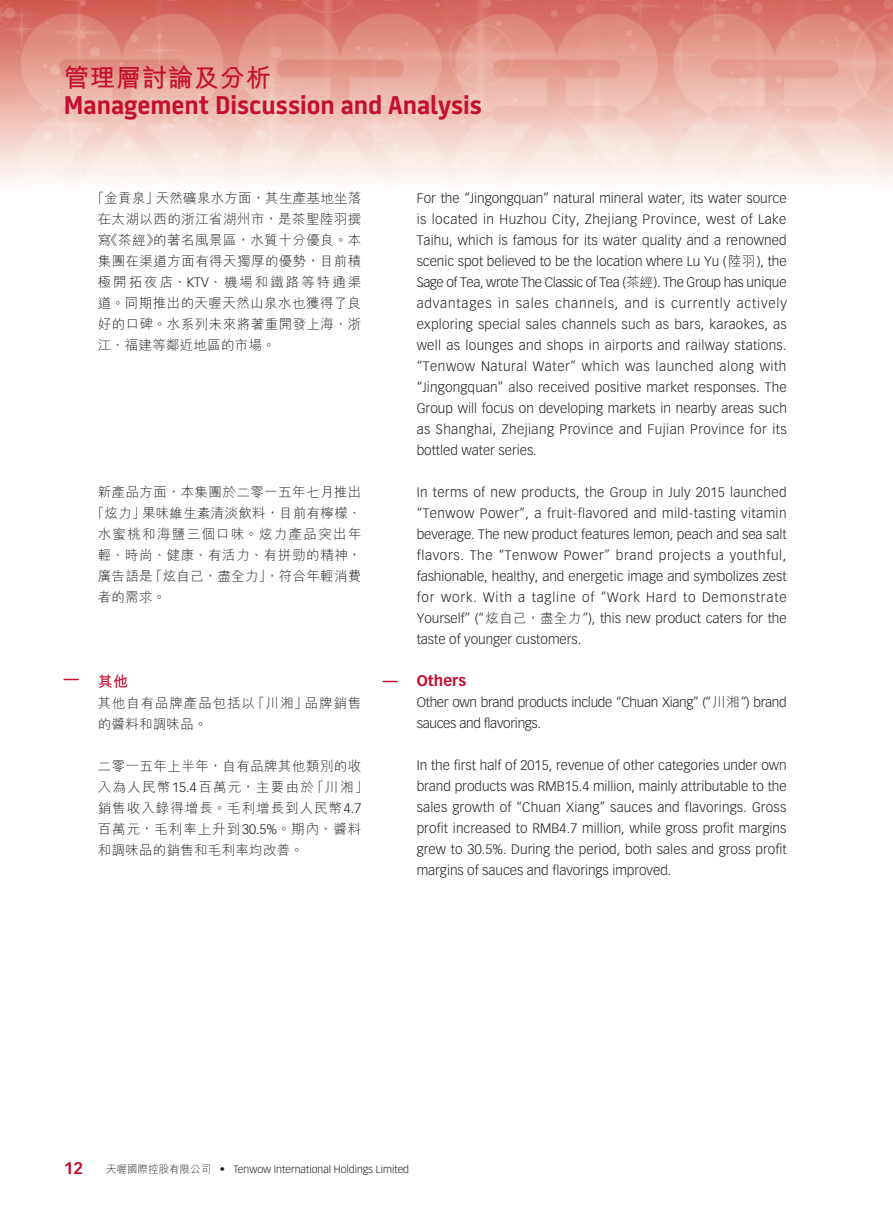
<style>
.page{position:relative;width:893px;height:1212px;background:#fff}
.page>*{position:absolute;margin:0;border:0;box-sizing:border-box;transform-origin:0 0}
.t1{font:700 25.5px "Battersea";color:#c3102f}
.t2{font:700 25.5px "M Hei HK";letter-spacing:.02em;color:#c3102f}
.t3{font:700 16.5px "Vectora LT Std";color:#c3102f}
._02_H2_E{font:700 15px "Vectora LT Std";color:#c3102f}
._002_H2_C{font:700 15px "M Hei HK";color:#c3102f}
._00_txt_E{font:300 13.5px/21px "Vectora LT Std";color:#231f20;text-align:justify}
._000_txt_C{font:300 13.5px/21px "M Hei HK";letter-spacing:.03em;color:#231f20;text-align:justify}
._000_txt_C-2{font:300 13.5px/21px "M Hei HK";letter-spacing:.07em;color:#231f20}
._00_txt_E-2{font:300 13.5px/21px "Vectora LT Std";letter-spacing:-.02em;color:#231f20}
._000_txt_C-3{font:300 13.5px/21px "M Hei HK";letter-spacing:.065em;color:#231f20}
._000_txt_C-4{font:300 13.5px "M Hei HK";letter-spacing:.095em;color:#231f20}
.t4{font:300 10.5px "Vectora LT Std";color:#231f20}
.s1{font-family:"Vectora LT Std"}
.s2{font-family:"M Hei HK"}
</style>
<div class="page">
<img style="left:0;top:0;width:893px;height:181px">
<h1 class="t2" style="left:64px;top:59px;width:209px">管理層討論及分析</h1>
<h1 class="t1" style="left:64px;top:89px;width:420px">Management Discussion and Analysis</h1>
<p class="_000_txt_C" style="left:98px;top:188px;width:265px;text-indent:-7px">「金貢泉」天然礦泉水方面，其生產基地坐落在太湖以西的浙江省湖州市，是茶聖陸羽撰寫《茶經》的著名風景區，水質十分優良。本集團在渠道方面有得天獨厚的優勢，目前積極開拓夜店、<span class="s1">KTV</span>、機場和鐵路等特通渠道。同期推出的天喔天然山泉水也獲得了良好的口碑。水系列未來將著重開發上海、浙江、福建等鄰近地區的市場。</p>
<p class="_000_txt_C" style="left:98px;top:482px;width:265px">新產品方面，本集團於二零一五年七月推出</p>
<p class="_000_txt_C" style="left:91px;top:503px;width:272px">「炫力」果味維生素清淡飲料，目前有檸檬、</p>
<p class="_000_txt_C-4" style="left:98px;top:528px;width:265px">水蜜桃和海鹽三個口味。炫力產品突出年</p>
<p class="_000_txt_C" style="left:98px;top:545px;width:265px">輕、時尚、健康、有活力、有拼勁的精神，</p>
<p class="_000_txt_C" style="left:98px;top:566px;width:265px">廣告語是「炫自己，盡全力」，符合年輕消費</p>
<p class="_000_txt_C" style="left:98px;top:587px;width:70px">者的需求。</p>
<p class="_002_H2_C" style="left:64px;top:670px;width:66px"><span class="s1">—</span> 其他</p>
<p class="_000_txt_C-3" style="left:98px;top:692px;width:265px">其他自有品牌產品包括以「川湘」品牌銷售的醬料和調味品。</p>
<p class="_000_txt_C-2" style="left:98px;top:755px;width:272px">二零一五年上半年，自有品牌其他類別的收入為人民幣<span class="s1">15.4</span>百萬元，主要由於「川湘」銷售收入錄得增長。毛利增長到人民幣<span class="s1">4.7</span>百萬元，毛利率上升到<span class="s1">30.5%</span>。期內，醬料和調味品的銷售和毛利率均改善。</p>
<p class="_00_txt_E" style="left:417px;top:187px;width:372px">For the “Jingongquan” natural mineral water, its water source is located in Huzhou City, Zhejiang Province, west of Lake Taihu, which is famous for its water quality and a renowned scenic spot believed to be the location where Lu Yu (<span class="s2">陸羽</span>), the Sage of Tea, wrote The Classic of Tea (<span class="s2">茶經</span>). The Group has unique advantages in sales channels, and is currently actively exploring special sales channels such as bars, karaokes, as well as lounges and shops in airports and railway stations. “Tenwow Natural Water” which was launched along with “Jingongquan” also received positive market responses. The Group will focus on developing markets in nearby areas such as Shanghai, Zhejiang Province and Fujian Province for its bottled water series.</p>
<p class="_00_txt_E" style="left:417px;top:481px;width:371px">In terms of new products, the Group in July 2015 launched “Tenwow Power”, a fruit-flavored and mild-tasting vitamin beverage. The new product features lemon, peach and sea salt flavors. The “Tenwow Power” brand projects a youthful, fashionable, healthy, and energetic image and symbolizes zest for work. With a tagline of “Work Hard to Demonstrate Yourself” (“<span class="s2">炫自己，盡全力</span>”), this new product caters for the taste of younger customers.</p>
<p class="_02_H2_E" style="left:383px;top:671px;width:85px">— Others</p>
<p class="_00_txt_E-2" style="left:417px;top:691px;width:371px">Other own brand products include “Chuan Xiang” (“<span class="s2">川湘</span>”) brand sauces and flavorings.</p>
<p class="_00_txt_E" style="left:417px;top:754px;width:372px">In the first half of 2015, revenue of other categories under own brand products was RMB15.4 million, mainly attributable to the sales growth of “Chuan Xiang” sauces and flavorings. Gross profit increased to RMB4.7 million, while gross profit margins grew to 30.5%. During the period, both sales and gross profit margins of sauces and flavorings improved.</p>
<p class="t3" style="left:64px;top:1158px;width:21px">12</p>
<p class="t4" style="left:106px;top:1163px;width:304px"><span class="s2">天喔國際控股有限公司 •</span> Tenwow International Holdings Limited</p>
</div>
